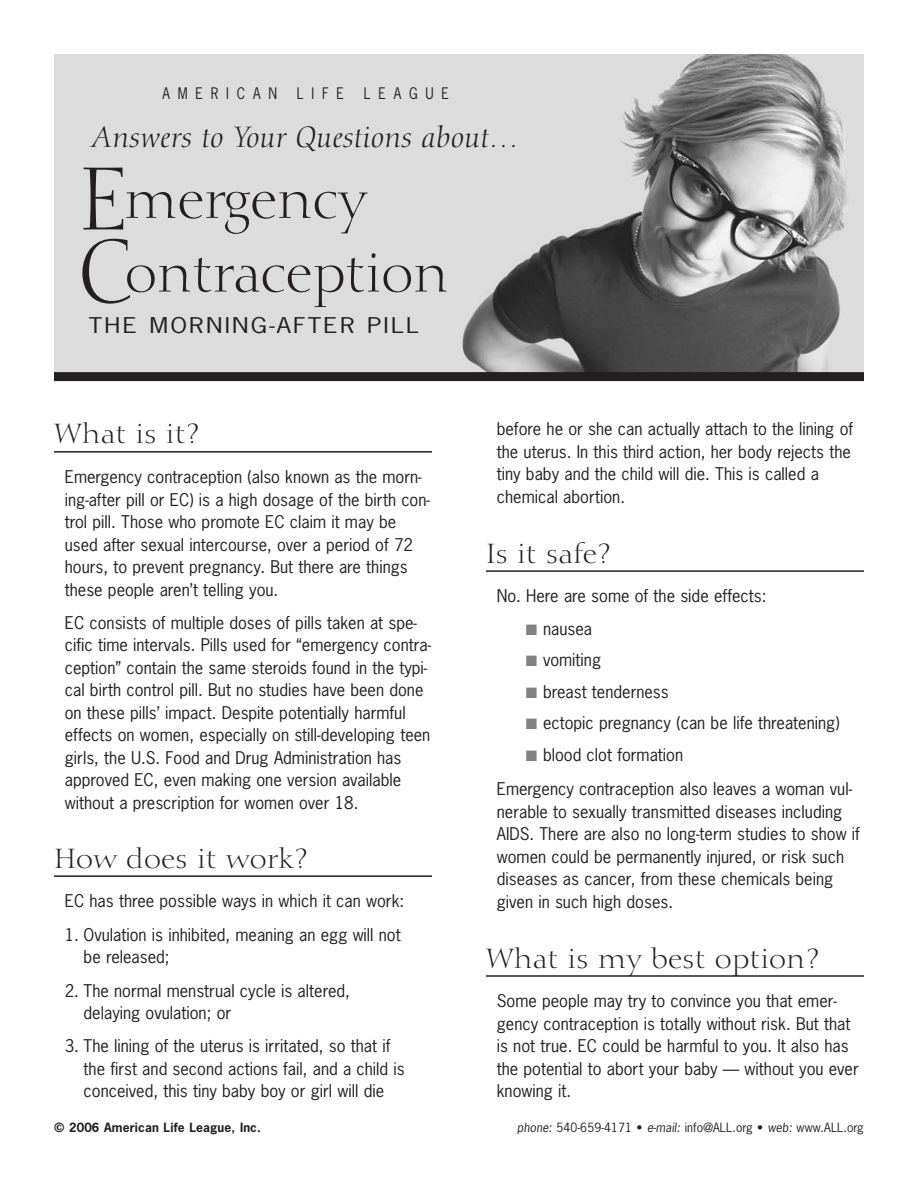
<style>
.page{position:relative;width:918px;height:1188px;background:#fff}
.page>*{position:absolute;margin:0;border:0;box-sizing:border-box;transform-origin:0 0}
.t1{font:54px/73.7px "Calligraphic 810 BT";letter-spacing:-.015em;color:#231f20;scale:.95 1}
.t2{font:italic 28.5px "Calligraphic 810 BT";color:#231f20;scale:1.05 1}
.t3{font:27px "Calligraphic 810 BT";color:#231f20}
.t4{font:20.4px "News Gothic";letter-spacing:.085em;color:#231f20;scale:1.25 1}
.t5{font:16.5px/22.5px "News Gothic";color:#231f20}
.t6{font:15px "News Gothic";letter-spacing:.575em;color:#231f20;scale:.9 1}
.t7{font:12px "News Gothic";letter-spacing:.01em;color:#231f20}
.t8{font:700 12px "News Gothic";letter-spacing:.01em;color:#231f20}
.s1{font-size:87px}
.s2{color:#808285}
.s3{font-style:italic}
</style>
<div class="page">
<img style="left:54px;top:54px;width:810px;height:318px">
<hr style="left:54px;top:451px;width:378px;height:2px;background:#231f20">
<hr style="left:54px;top:875px;width:378px;height:2px;background:#231f20">
<hr style="left:486px;top:570px;width:378px;height:2px;background:#231f20">
<hr style="left:486px;top:975px;width:378px;height:2px;background:#231f20">
<div style="left:54px;top:372px;width:810px;height:9px;background:#231f20"></div>
<p class="t6" style="left:162px;top:86px;width:129px">AMERICAN</p>
<p class="t6" style="left:297px;top:86px;width:54px">LIFE</p>
<p class="t6" style="left:364px;top:86px;width:96px">LEAGUE</p>
<h2 class="t2" style="left:92px;top:125px;width:409px">Answers to Your Questions about…</h2>
<h1 class="t1" style="left:79px;top:168px;width:392px"><span class="s1">E</span>mergency<br><span class="s1">C</span>ontraception</h1>
<p class="t4" style="left:89px;top:315px;width:266px">THE MORNING-AFTER PILL</p>
<h3 class="t3" style="left:54px;top:423px;width:148px">What is it?</h3>
<p class="t5" style="left:65px;top:466px;width:367px">Emergency contraception (also known as the morn&shy;ing-after pill or EC) is a high dosage of the birth con&shy;trol pill. Those who promote EC claim it may be used after sexual intercourse, over a period of 72 hours, to prevent pregnancy. But there are things these people aren’t telling you.</p>
<p class="t5" style="left:65px;top:612px;width:368px">EC consists of multiple doses of pills taken at spe&shy;cific time intervals. Pills used for “emergency contra&shy;ception” contain the same steroids found in the typi&shy;cal birth control pill. But no studies have been done on these pills’ impact. Despite potentially harmful effects on women, especially on still-developing teen girls, the U.S. Food and Drug Administration has approved EC, even making one version available without a prescription for women over 18.</p>
<h3 class="t3" style="left:54px;top:847px;width:256px">How does it work?</h3>
<p class="t5" style="left:65px;top:891px;width:341px">EC has three possible ways in which it can work:</p>
<p class="t5" style="left:84px;top:924px;width:319px;text-indent:-19px">1. Ovulation is inhibited, meaning an egg will not be released;</p>
<p class="t5" style="left:84px;top:980px;width:268px;text-indent:-19px">2. The normal menstrual cycle is altered, delaying ovulation; or</p>
<p class="t5" style="left:84px;top:1035px;width:323px;text-indent:-19px">3. The lining of the uterus is irritated, so that if the first and second actions fail, and a child is conceived, this tiny baby boy or girl will die</p>
<p class="t5" style="left:497px;top:418px;width:358px">before he or she can actually attach to the lining of the uterus. In this third action, her body rejects the tiny baby and the child will die. This is called a chemical abortion.</p>
<h3 class="t3" style="left:486px;top:542px;width:127px">Is it safe?</h3>
<p class="t5" style="left:497px;top:585px;width:271px">No. Here are some of the side effects:</p>
<p class="t5" style="left:526px;top:618px;width:68px"><span class="s2">■</span> nausea</p>
<p class="t5" style="left:526px;top:649px;width:77px"><span class="s2">■</span> vomiting</p>
<p class="t5" style="left:526px;top:681px;width:145px"><span class="s2">■</span> breast tenderness</p>
<p class="t5" style="left:526px;top:712px;width:315px"><span class="s2">■</span> ectopic pregnancy (can be life threatening)</p>
<p class="t5" style="left:497px;top:738px;width:357px;line-height:34.3px;text-indent:29px"><span class="s2">■</span> blood clot formation<br>Emergency contraception also leaves a woman vul-</p>
<p class="t5" style="left:497px;top:801px;width:365px">nerable to sexually transmitted diseases including AIDS. There are also no long-term studies to show if women could be permanently injured, or risk such diseases as cancer, from these chemicals being given in such high doses.</p>
<h3 class="t3" style="left:486px;top:947px;width:336px">What is my best option?</h3>
<p class="t5" style="left:497px;top:990px;width:364px">Some people may try to convince you that emer&shy;gency contraception is totally without risk. But that is not true. EC could be harmful to you. It also has the potential to abort your baby — without you ever knowing it.</p>
<p class="t8" style="left:54px;top:1121px;width:208px">© 2006 American Life League, Inc.</p>
<p class="t7" style="left:517px;top:1121px;width:348px"><span class="s3">phone:</span> 540-659-4171 • <span class="s3">e-mail:</span> info@ALL.org • <span class="s3">web:</span> www.ALL.org</p>
</div>
